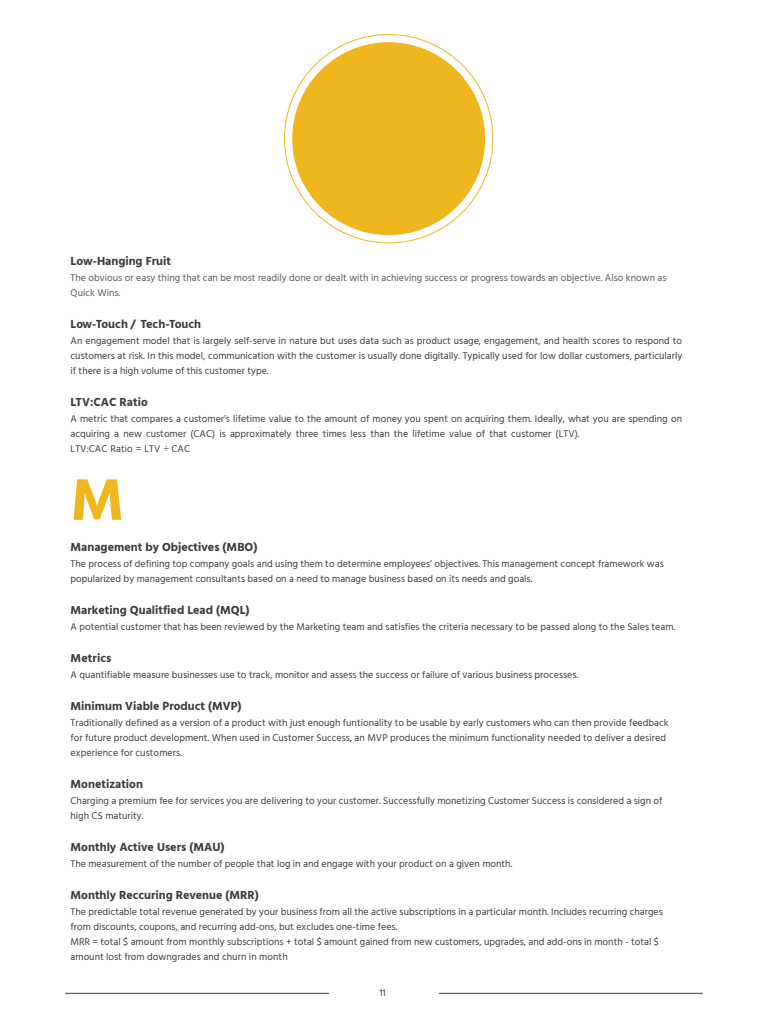
<style>
.page{position:relative;width:768px;height:1024px;background:#fff}
.page>*{position:absolute;margin:0;border:0;box-sizing:border-box;transform-origin:0 0}
.t1{font:700 60px "Hind Madurai";color:#f0b61e}
.t2{font:700 12px "Hind Madurai";color:#3c3c3c}
.t3{font:10px/15px "Hind Madurai";color:#3c3c3c}
.t4{font:10px/15px "Hind Madurai";color:#595959}
.t5{font:10px "Hind Madurai";color:#3c3c3b}
.s1{font-style:inherit}
</style>
<div class="page">
<div style="left:292px;top:42px;width:193px;height:193px;background:#f0b61e;border-radius:50%"></div>
<hr style="left:439px;top:993px;width:264px;height:1px;background:#3c3c3c">
<hr style="left:65px;top:993px;width:264px;height:1px;background:#3c3c3c">
<p class="t2" style="left:71px;top:253px;width:102px">Low-Hanging Fruit</p>
<p class="t4" style="left:71px;top:271px;width:597px">The obvious or easy thing that can be most readily done or dealt with in achieving success or progress towards an objective. Also known as<br>Quick Wins.</p>
<p class="t2" style="left:71px;top:316px;width:132px">Low-Touch / Tech-Touch</p>
<p class="t3" style="left:71px;top:334px;width:613px;text-align:justify">An engagement model that is largely self-serve in nature but uses data such as product usage, engagement, and health scores to respond to customers at risk. In this model, communication with the customer is usually done digitally. Typically used for low dollar customers, particularly if there is a high volume of this customer type.</p>
<p class="t2" style="left:71px;top:394px;width:79px">LTV:CAC Ratio</p>
<p class="t3" style="left:71px;top:412px;width:613px">A metric that compares a customer’s lifetime value to the amount of money you spent on acquiring them. Ideally, what you are spending on acquiring a new customer (CAC) is approximately three times less than the lifetime value of that customer (LTV).<br>LTV:CAC Ratio = LTV ÷ CAC</p>
<h1 class="t1" style="left:71px;top:461px;width:55px">M</h1>
<p class="t2" style="left:71px;top:539px;width:188px">Management by Objectives (MBO)</p>
<p class="t3" style="left:71px;top:557px;width:595px">The process of defining top company goals and using them to determine employees’ objectives. This management concept framework was popularized by management consultants based on a need to manage business based on its needs and goals.</p>
<p class="t2" style="left:71px;top:602px;width:181px">Marketing Qualit<span class="s1">fied</span> Lead (MQL)</p>
<p class="t3" style="left:71px;top:620px;width:606px">A potential customer that has been reviewed by the Marketing team and satisfies the criteria necessary to be passed along to the Sales team.</p>
<p class="t2" style="left:71px;top:650px;width:42px">Metrics</p>
<p class="t3" style="left:71px;top:668px;width:509px">A quantifiable measure businesses use to track, monitor and assess the success or failure of various business processes.</p>
<p class="t2" style="left:71px;top:698px;width:172px">Minimum Viable Product (MVP)</p>
<p class="t3" style="left:71px;top:716px;width:600px">Traditionally defined as a version of a product with just enough funtionality to be usable by early customers who can then provide feedback for future product development. When used in Customer Success, an MVP produces the minimum functionality needed to deliver a desired experience for customers.</p>
<p class="t2" style="left:71px;top:776px;width:74px">Monetization</p>
<p class="t3" style="left:71px;top:794px;width:593px">Charging a premium fee for services you are delivering to your customer. Successfully monetizing Customer Success is considered a sign of high CS maturity.</p>
<p class="t2" style="left:71px;top:839px;width:155px">Monthly Active Users (MAU)</p>
<p class="t3" style="left:71px;top:857px;width:443px">The measurement of the number of people that log in and engage with your product on a given month.</p>
<p class="t2" style="left:71px;top:887px;width:190px">Monthly Reccuring Revenue (MRR)</p>
<p class="t3" style="left:71px;top:905px;width:594px">The predictable total revenue generated by your business from all the active subscriptions in a particular month. Includes recurring charges from discounts, coupons, and recurring add-ons, but excludes one-time fees.<br>MRR = total $ amount from monthly subscriptions + total $ amount gained from new customers, upgrades, and add-ons in month - total $ amount lost from downgrades and churn in month</p>
<p class="t5" style="left:379px;top:987px;width:8px">11</p>
</div>
